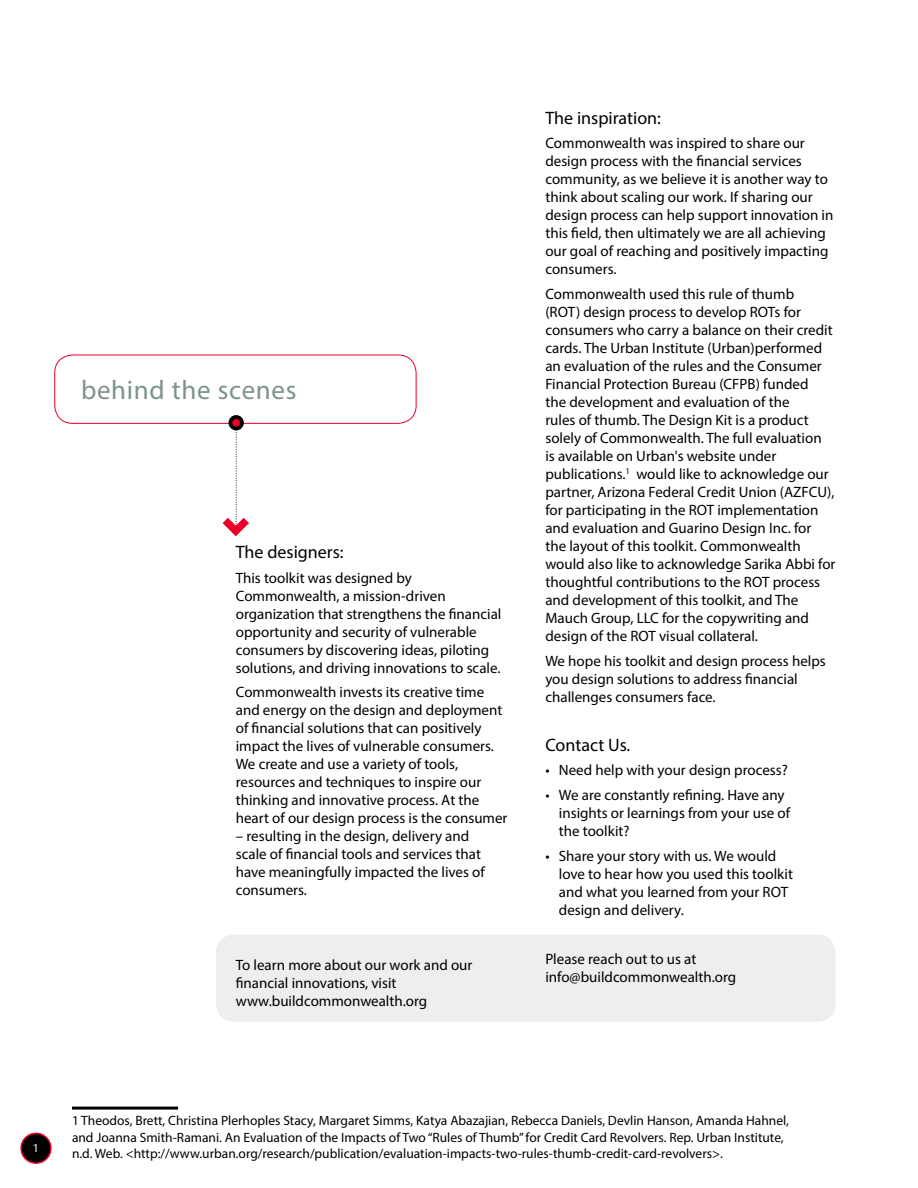
<style>
.page{position:relative;width:918px;height:1188px;background:#fff}
.page>*{position:absolute;margin:0;border:0;box-sizing:border-box;transform-origin:0 0}
.t1{font:27px "Myriad Pro";letter-spacing:.025em;color:#7c9488}
.t2{font:18px "Myriad Pro";color:#000}
.t3{font:15px/18px "Myriad Pro";color:#000}
.t4{font:13.5px/16.2px "Myriad Pro";color:#000}
.t5{font:12px "Myriad Pro";color:#fff}
</style>
<div class="page">
<div style="left:216px;top:935px;width:620px;height:87px;background:#edefee;border-radius:18px"></div>
<div style="left:54px;top:355px;width:363px;height:69px;border:1px solid #eb0029;border-radius:18px"></div>
<svg style="left:215px;top:423px;width:42px;height:114px"></svg>
<div style="left:230px;top:417px;width:12px;height:12px;background:#eb0029;border-radius:50%"></div>
<div style="left:229px;top:415px;width:15px;height:15px;border:4px solid #000;border-radius:50%"></div>
<div style="left:21px;top:1133px;width:30px;height:30px;background:#000;border-radius:50%"></div>
<div style="left:20px;top:1133px;width:32px;height:31px;border:2px solid #eb0029;border-radius:50%"></div>
<hr style="left:72px;top:1107px;width:106px;height:3px;background:#000">
<h1 class="t1" style="left:81px;top:374px;width:217px">behind the scenes</h1>
<p class="t2" style="left:236px;top:541px;width:109px">The designers:</p>
<p class="t3" style="left:236px;top:568px;width:267px">This toolkit was designed by Commonwealth, a mission-driven organization that strengthens the financial opportunity and security of vulnerable consumers by discovering ideas, piloting solutions, and driving innovations to scale.</p>
<p class="t3" style="left:236px;top:683px;width:273px">Commonwealth invests its creative time and energy on the design and deployment of financial solutions that can positively impact the lives of vulnerable consumers.<br>We create and use a variety of tools, resources and techniques to inspire our thinking and innovative process. At the heart of our design process is the consumer</p>
<p class="t3" style="left:236px;top:827px;width:251px">– resulting in the design, delivery and scale of financial tools and services that have meaningfully impacted the lives of consumers.</p>
<p class="t3" style="left:236px;top:955px;width:238px">To learn more about our work and our financial innovations, visit www.buildcommonwealth.org</p>
<p class="t2" style="left:545px;top:107px;width:117px">The inspiration:</p>
<p class="t3" style="left:545px;top:134px;width:290px">Commonwealth was inspired to share our design process with the financial services community, as we believe it is another way to think about scaling our work. If sharing our design process can help support innovation in this field, then ultimately we are all achieving our goal of reaching and positively impacting consumers.</p>
<p class="t3" style="left:545px;top:285px;width:292px">Commonwealth used this rule of thumb<br>(ROT) design process to develop ROTs for consumers who carry a balance on their credit cards. The Urban Institute (Urban)performed an evaluation of the rules and the Consumer Financial Protection Bureau (CFPB) funded<br>the development and evaluation of the<br>rules of thumb. The Design Kit is a product solely of Commonwealth. The full evaluation<br>is available on Urban's website under publications.<sup>1</sup> would like to acknowledge our partner, Arizona Federal Credit Union (AZFCU), for participating in the ROT implementation and evaluation and Guarino Design Inc. for the layout of this toolkit. Commonwealth would also like to acknowledge Sarika Abbi for thoughtful contributions to the ROT process and development of this toolkit, and The Mauch Group, LLC for the copywriting and design of the ROT visual collateral.</p>
<p class="t3" style="left:545px;top:652px;width:282px">We hope his toolkit and design process helps you design solutions to address financial challenges consumers face.</p>
<p class="t2" style="left:545px;top:733px;width:86px">Contact Us.</p>
<p class="t3" style="left:545px;top:761px;width:244px">• Need help with your design process?</p>
<p class="t3" style="left:559px;top:786px;width:233px;text-indent:-14px">• We are constantly refining. Have any insights or learnings from your use of the toolkit?</p>
<p class="t3" style="left:559px;top:847px;width:236px;text-indent:-14px">• Share your story with us. We would love to hear how you used this toolkit and what you learned from your ROT design and delivery.</p>
<p class="t3" style="left:545px;top:950px;width:192px">Please reach out to us at info@buildcommonwealth.org</p>
<p class="t5" style="left:33px;top:1140px;width:8px">1</p>
<p class="t4" style="left:72px;top:1113px;width:719px">1 Theodos, Brett, Christina Plerhoples Stacy, Margaret Simms, Katya Abazajian, Rebecca Daniels, Devlin Hanson, Amanda Hahnel, and Joanna Smith-Ramani. An Evaluation of the Impacts of Two “Rules of Thumb” for Credit Card Revolvers. Rep. Urban Institute, n.d. Web. &lt;http://www.urban.org/research/publication/evaluation-impacts-two-rules-thumb-credit-card-revolvers&gt;.</p>
</div>
